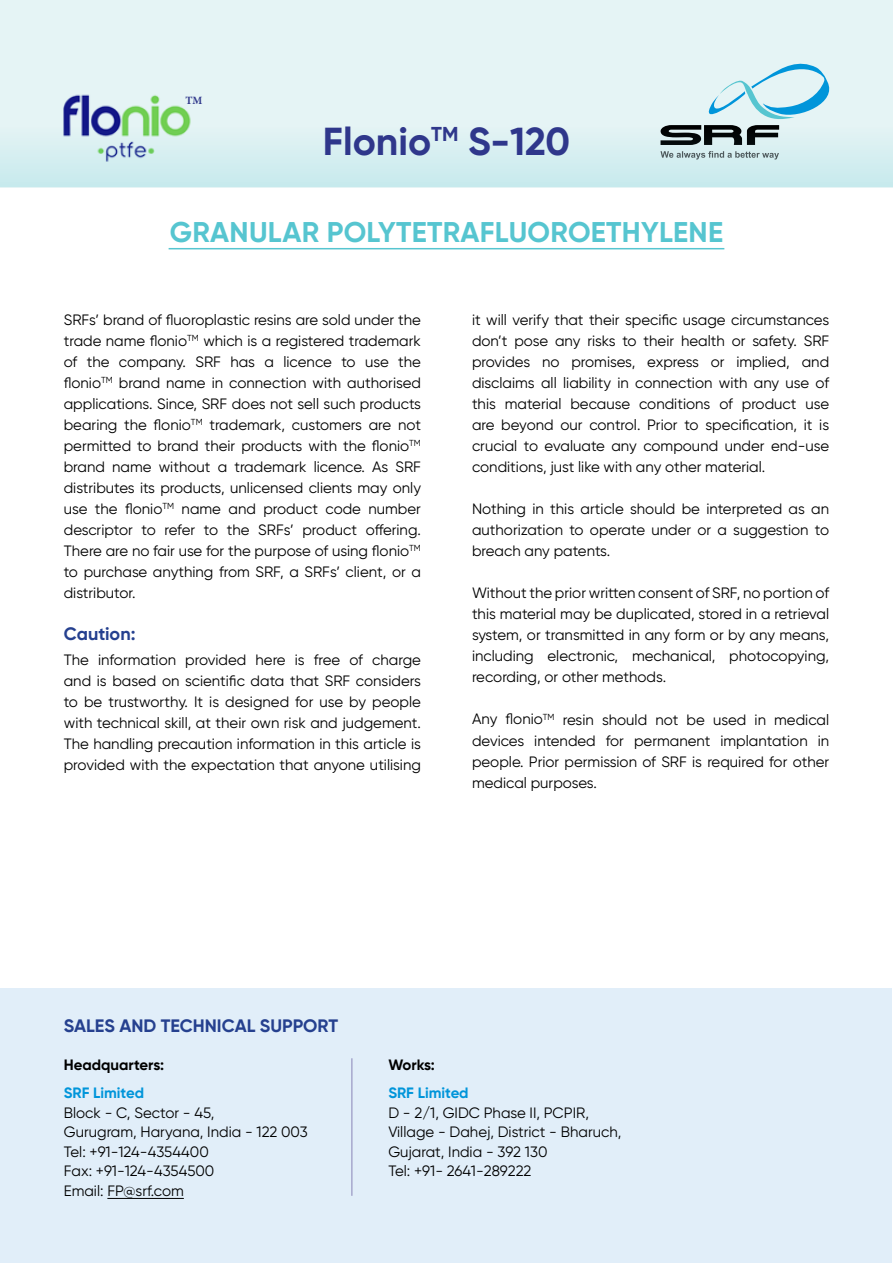
<style>
.page{position:relative;width:893px;height:1263px;background:#fff}
.page>*{position:absolute;margin:0;border:0;box-sizing:border-box;transform-origin:0 0}
.t1{font:700 39px "Gilroy";color:#2f378b}
.t2{font:700 28.5px "Gilroy";letter-spacing:.01em;color:#56c5d0}
.t3{font:700 18px "Gilroy";color:#25408f}
.t4{font:15px/21px "Gilroy";color:#000;text-align:justify}
.t5{font:700 15px "Gilroy";color:#0095da}
.t6{font:700 15px "Gilroy";color:#000}
.t7{font:700 11.1px "Minion Pro";color:#2f378b}
</style>
<div class="page">
<div style="left:0;top:0;width:893px;height:187px;background:#e5f4f5"></div>
<svg style="left:708px;top:63px;width:122px;height:49px"></svg>
<img style="left:64px;top:94px;width:124px;height:18px">
<svg style="left:0;top:112px;width:893px;height:75px"></svg>
<hr style="left:169px;top:248px;width:555px;height:1px;background:#56c5d0">
<div style="left:1px;top:988px;width:891px;height:275px;background:#e1eef9"></div>
<hr style="left:107px;top:1198px;width:77px;height:1px;background:#000">
<hr style="left:351px;top:1058px;width:1px;height:138px;background:#8984b7">
<p class="t7" style="left:186px;top:93px;width:18px">TM</p>
<h1 class="t1" style="left:323px;top:117px;width:249px">Flonio<sup>TM</sup> S-120</h1>
<h2 class="t2" style="left:170px;top:214px;width:555px">GRANULAR POLYTETRAFLUOROETHYLENE</h2>
<p class="t4" style="left:64px;top:309px;width:359px">SRFs’ brand of fluoroplastic resins are sold under the trade name flonio<sup>TM</sup> which is a registered trademark of the company. SRF has a licence to use the flonio<sup>TM</sup> brand name in connection with authorised applications. Since, SRF does not sell such products bearing the flonio<sup>TM</sup> trademark, customers are not permitted to brand their products with the flonio<sup>TM </sup>brand name without a trademark licence. As SRF distributes its products, unlicensed clients may only use the flonio<sup>TM</sup> name and product code number descriptor to refer to the SRFs’ product offering.<br>There are no fair use for the purpose of using flonio<sup>TM </sup>to purchase anything from SRF, a SRFs’ client, or a distributor.</p>
<p class="t3" style="left:64px;top:622px;width:73px">Caution:</p>
<p class="t4" style="left:64px;top:649px;width:359px">The information provided here is free of charge and is based on scientific data that SRF considers to be trustworthy. It is designed for use by people with technical skill, at their own risk and judgement.<br>The handling precaution information in this article is provided with the expectation that anyone utilising</p>
<p class="t4" style="left:472px;top:309px;width:359px">it will verify that their specific usage circumstances don’t pose any risks to their health or safety. SRF provides no promises, express or implied, and disclaims all liability in connection with any use of this material because conditions of product use are beyond our control. Prior to specification, it is crucial to evaluate any compound under end-use conditions, just like with any other material.</p>
<p class="t4" style="left:472px;top:498px;width:359px">Nothing in this article should be interpreted as an authorization to operate under or a suggestion to breach any patents.</p>
<p class="t4" style="left:472px;top:582px;width:359px">Without the prior written consent of SRF, no portion of this material may be duplicated, stored in a retrieval system, or transmitted in any form or by any means, including electronic, mechanical, photocopying, recording, or other methods.</p>
<p class="t4" style="left:472px;top:709px;width:359px">Any flonio<sup>TM</sup> resin should not be used in medical devices intended for permanent implantation in people. Prior permission of SRF is required for other medical purposes.</p>
<p class="t3" style="left:64px;top:1015px;width:276px">SALES AND TECHNICAL SUPPORT</p>
<p class="t6" style="left:64px;top:1056px;width:102px">Headquarters:</p>
<p class="t5" style="left:64px;top:1084px;width:82px">SRF Limited</p>
<p class="t4" style="left:64px;top:1103px;width:245px;line-height:19.5px;text-align:left">Block - C, Sector - 45,<br>Gurugram, Haryana, India - 122 003<br>Tel: +91-124-4354400<br>Fax: +91-124-4354500<br>Email: FP@srf.com</p>
<p class="t6" style="left:388px;top:1056px;width:48px">Works:</p>
<p class="t5" style="left:388px;top:1084px;width:82px">SRF Limited</p>
<p class="t4" style="left:388px;top:1103px;width:234px;line-height:19.5px;text-align:left">D - 2/1, GIDC Phase II, PCPIR,<br>Village - Dahej, District - Bharuch,<br>Gujarat, India - 392 130<br>Tel: +91- 2641-289222</p>
</div>
